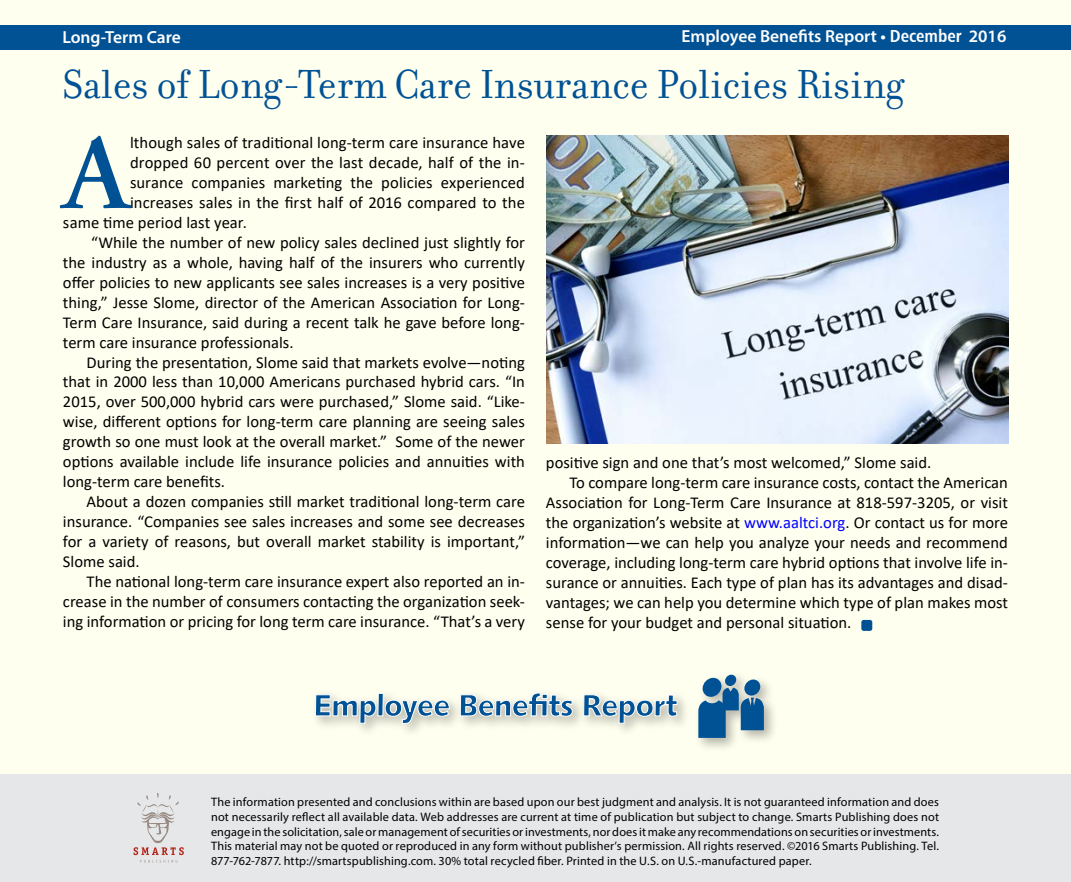
<style>
.page{position:relative;width:1071px;height:882px;background:#fff}
.page>*{position:absolute;margin:0;border:0;box-sizing:border-box;transform-origin:0 0}
.t1{font:600 106.92px "Adobe Garamond Pro";color:#005295}
.t2{font:43.75px "Filosofia";color:#005295}
.t3{font:600 17.5px "Myriad Pro";color:#fff}
.t4{font:16.62px "Calibri";color:#000}
.t5{font:12.25px/14.7px "Myriad Pro";letter-spacing:.015em;color:#000;text-align:justify}
.s1{font-family:"Humanist 777 BT Bold Condensed B";font-weight:400}
.s2{color:#00f}
</style>
<div class="page">
<div style="left:1px;top:1px;width:1070px;height:881px;background:#fffff0"></div>
<div style="left:0;top:25px;width:1071px;height:24px;background:#005295"></div>
<div style="left:0;top:775px;width:1071px;height:107px;background:#e6e7e8"></div>
<svg style="left:134px;top:793px;width:50px;height:70px"></svg>
<div style="left:310px;top:688px;width:381px;height:50px;background:#000;opacity:.3"></div>
<svg style="left:315px;top:692px;width:363px;height:32px"></svg>
<div style="left:694px;top:671px;width:84px;height:82px;background:#000;opacity:.3"></div>
<div style="left:702px;top:678px;width:20px;height:19px;background:#005295;border-radius:50%"></div>
<div style="left:725px;top:675px;width:11px;height:11px;background:#005295;border-radius:50%"></div>
<svg style="left:744px;top:679px;width:17px;height:17px"></svg>
<svg style="left:698px;top:688px;width:66px;height:50px;background:#4a80a8"></svg>
<div style="left:861px;top:620px;width:11px;height:11px;background:#005295;border-radius:2px"></div>
<img style="left:546px;top:136px;width:462px;height:308px">
<p class="t3" style="left:62px;top:26px;width:120px">Long-Term Care</p>
<p class="t3" style="left:682px;top:25px;width:326px">Employee Benefits Report • <span class="s1">December</span> 2016</p>
<h2 class="t2" style="left:62px;top:60px;width:843px">Sales of Long-Term Care Insurance Policies Rising</h2>
<h1 class="t1" style="left:63px;top:112px;width:69px">A</h1>
<p class="t4" style="left:130px;top:131px;width:396px">lthough sales of traditional long-term care insurance have</p>
<p class="t4" style="left:130px;top:151px;width:396px">dropped 60 percent over the last decade, half of the in-</p>
<p class="t4" style="left:130px;top:171px;width:396px">surance companies marketing the policies experienced</p>
<p class="t4" style="left:130px;top:191px;width:396px">increases sales in the first half of 2016 compared to the</p>
<p class="t4" style="left:63px;top:211px;width:186px">same time period last year.</p>
<p class="t4" style="left:91px;top:231px;width:435px">“While the number of new policy sales declined just slightly for</p>
<p class="t4" style="left:63px;top:251px;width:463px">the industry as a whole, having half of the insurers who currently</p>
<p class="t4" style="left:63px;top:271px;width:464px">offer policies to new applicants see sales increases is a very positive</p>
<p class="t4" style="left:63px;top:291px;width:463px">thing,” Jesse Slome, director of the American Association for Long-</p>
<p class="t4" style="left:63px;top:311px;width:463px">Term Care Insurance, said during a recent talk he gave before long-</p>
<p class="t4" style="left:63px;top:331px;width:232px">term care insurance professionals.</p>
<p class="t4" style="left:87px;top:350px;width:440px">During the presentation, Slome said that markets evolve—noting</p>
<p class="t4" style="left:63px;top:370px;width:463px">that in 2000 less than 10,000 Americans purchased hybrid cars. “In</p>
<p class="t4" style="left:63px;top:390px;width:463px">2015, over 500,000 hybrid cars were purchased,” Slome said. “Like-</p>
<p class="t4" style="left:63px;top:410px;width:464px">wise, different options for long-term care planning are seeing sales</p>
<p class="t4" style="left:63px;top:430px;width:464px">growth so one must look at the overall market.” Some of the newer</p>
<p class="t4" style="left:63px;top:450px;width:463px">options available include life insurance policies and annuities with</p>
<p class="t4" style="left:63px;top:470px;width:164px">long-term care benefits.</p>
<p class="t4" style="left:87px;top:490px;width:440px">About a dozen companies still market traditional long-term care</p>
<p class="t4" style="left:63px;top:510px;width:464px">insurance. “Companies see sales increases and some see decreases</p>
<p class="t4" style="left:63px;top:530px;width:463px">for a variety of reasons, but overall market stability is important,”</p>
<p class="t4" style="left:63px;top:550px;width:78px">Slome said.</p>
<p class="t4" style="left:87px;top:570px;width:440px">The national long-term care insurance expert also reported an in-</p>
<p class="t4" style="left:63px;top:590px;width:463px">crease in the number of consumers contacting the organization seek-</p>
<p class="t4" style="left:63px;top:610px;width:464px">ing information or pricing for long term care insurance. “That’s a very</p>
<p class="t4" style="left:546px;top:451px;width:387px">positive sign and one that’s most welcomed,” Slome said.</p>
<p class="t4" style="left:570px;top:471px;width:440px">To compare long-term care insurance costs, contact the American</p>
<p class="t4" style="left:546px;top:491px;width:463px">Association for Long-Term Care Insurance at 818-597-3205, or visit</p>
<p class="t4" style="left:546px;top:511px;width:464px">the organization’s website at <span class="s2">www.aaltci.org</span>. Or contact us for more</p>
<p class="t4" style="left:546px;top:531px;width:463px">information—we can help you analyze your needs and recommend</p>
<p class="t4" style="left:546px;top:551px;width:463px">coverage, including long-term care hybrid options that involve life in-</p>
<p class="t4" style="left:546px;top:571px;width:463px">surance or annuities. Each type of plan has its advantages and disad-</p>
<p class="t4" style="left:546px;top:591px;width:463px">vantages; we can help you determine which type of plan makes most</p>
<p class="t4" style="left:546px;top:611px;width:307px">sense for your budget and personal situation.</p>
<p class="t5" style="left:211px;top:794px;width:730px">The information presented and conclusions within are based upon our best judgment and analysis. It is not guaranteed information and does not necessarily reflect all available data. Web addresses are current at time of publication but subject to change. Smarts Publishing does not engage in the solicitation, sale or management of securities or investments, nor does it make any recommendations on securities or investments.<br>This material may not be quoted or reproduced in any form without publisher’s permission. All rights reserved. ©2016 Smarts Publishing. Tel.<br>877-762-7877. http://smartspublishing.com. 30% total recycled fiber. Printed in the U.S. on U.S.-manufactured paper.</p>
</div>
